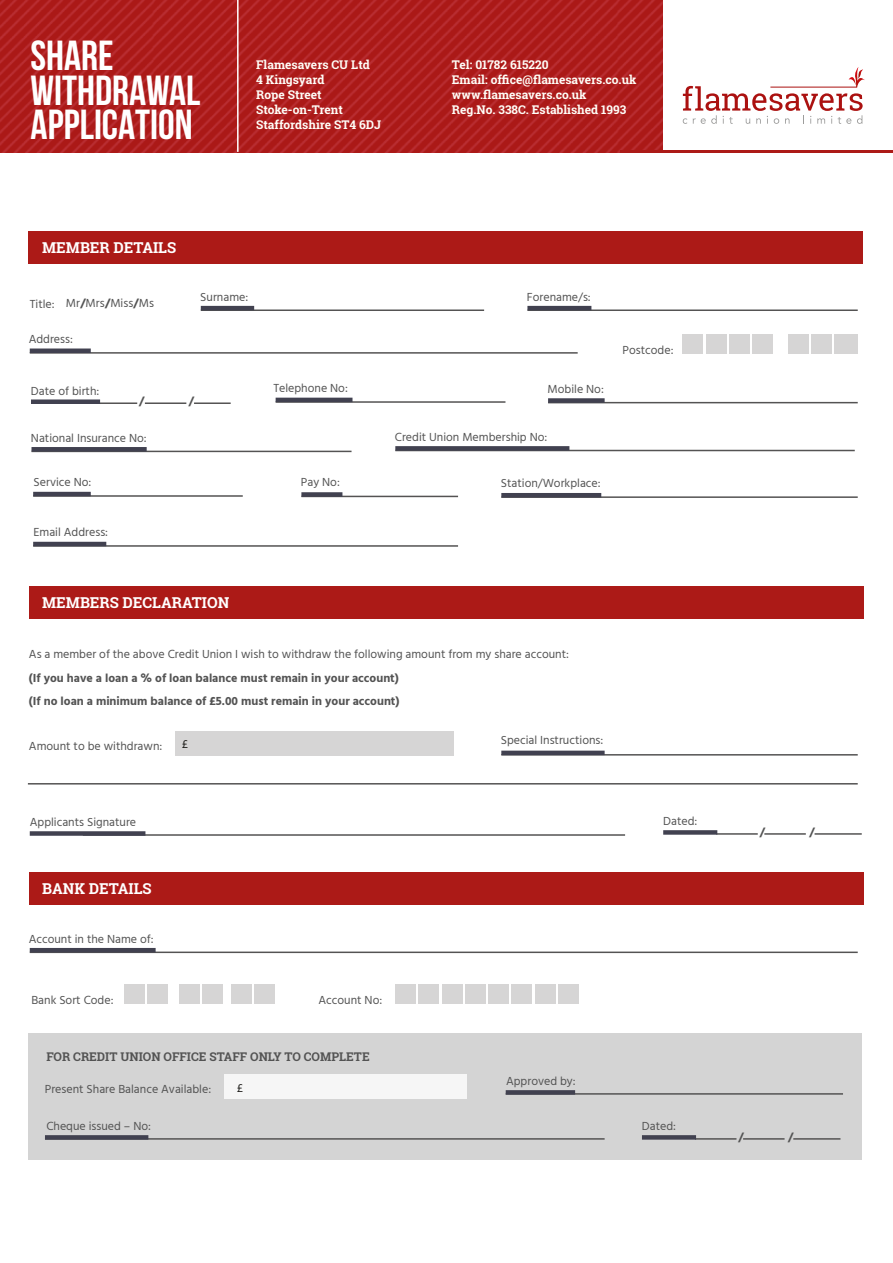
<style>
.page{position:relative;width:893px;height:1263px;background:#fff}
.page>*{position:absolute;margin:0;border:0;box-sizing:border-box;transform-origin:0 0}
.t1{font:700 42px/34.5px "Bebas Neue";color:#fff}
.t2{font:700 15px "Roboto Slab";color:#fff}
.t3{font:12px "Hind";color:#535353}
.t4{font:700 12px/15px "Roboto Slab";color:#fffef8}
.t5{font:700 12px/22.5px "Hind";color:#535353}
.t6{font:700 12px "Roboto Slab";color:#535353}
.t7{font:12px "Hind";color:#1b1a17}
.s1{font-weight:700}
</style>
<div class="page">
<img style="left:0;top:0;width:662px;height:152px">
<svg style="left:683px;top:67px;width:182px;height:57px"></svg>
<hr style="left:620px;top:151px;width:273px;height:2px;background:#ac1a17">
<hr style="left:237px;top:0;width:2px;height:152px;background:#fff">
<div style="left:29px;top:1033px;width:833px;height:127px;background:#d4d4d4"></div>
<div style="left:224px;top:1074px;width:243px;height:25px;background:#f6f6f6"></div>
<div style="left:683px;top:335px;width:20px;height:19px;background:#d6d5d5"></div>
<div style="left:729px;top:335px;width:20px;height:19px;background:#d6d5d5"></div>
<div style="left:811px;top:335px;width:21px;height:19px;background:#d6d5d5"></div>
<div style="left:706px;top:335px;width:20px;height:19px;background:#d6d5d5"></div>
<div style="left:788px;top:335px;width:21px;height:19px;background:#d6d5d5"></div>
<div style="left:752px;top:335px;width:21px;height:19px;background:#d6d5d5"></div>
<div style="left:835px;top:335px;width:23px;height:19px;background:#d6d5d5"></div>
<hr style="left:201px;top:309px;width:283px;height:2px;background:#545353">
<hr style="left:395px;top:450px;width:460px;height:1px;background:#545353">
<hr style="left:301px;top:496px;width:157px;height:1px;background:#545353">
<hr style="left:548px;top:402px;width:310px;height:1px;background:#545353">
<hr style="left:276px;top:401px;width:229px;height:2px;background:#545353">
<hr style="left:33px;top:495px;width:210px;height:2px;background:#545353">
<hr style="left:527px;top:309px;width:331px;height:2px;background:#545353">
<hr style="left:32px;top:451px;width:320px;height:1px;background:#545353">
<hr style="left:501px;top:496px;width:357px;height:2px;background:#545353">
<hr style="left:501px;top:754px;width:357px;height:1px;background:#545353">
<hr style="left:28px;top:783px;width:830px;height:1px;background:#545353">
<hr style="left:30px;top:352px;width:548px;height:2px;background:#545353">
<hr style="left:30px;top:951px;width:828px;height:2px;background:#545353">
<hr style="left:83px;top:834px;width:542px;height:2px;background:#545353">
<hr style="left:716px;top:833px;width:42px;height:2px;background:#545353">
<hr style="left:695px;top:1138px;width:41px;height:2px;background:#545353">
<hr style="left:764px;top:833px;width:42px;height:2px;background:#545353">
<hr style="left:743px;top:1138px;width:41px;height:2px;background:#545353">
<hr style="left:814px;top:833px;width:48px;height:2px;background:#545353">
<hr style="left:793px;top:1138px;width:47px;height:2px;background:#545353">
<div style="left:30px;top:831px;width:115px;height:5px;background:#414150"></div>
<div style="left:663px;top:830px;width:54px;height:5px;background:#414150"></div>
<div style="left:642px;top:1135px;width:54px;height:5px;background:#414150"></div>
<hr style="left:201px;top:306px;width:53px;height:4px;background:#414150">
<div style="left:395px;top:446px;width:174px;height:5px;background:#414150"></div>
<div style="left:301px;top:492px;width:41px;height:5px;background:#414150"></div>
<div style="left:548px;top:398px;width:57px;height:5px;background:#414150"></div>
<hr style="left:276px;top:398px;width:76px;height:4px;background:#414150">
<hr style="left:33px;top:492px;width:58px;height:4px;background:#414150">
<hr style="left:527px;top:306px;width:64px;height:4px;background:#414150">
<hr style="left:32px;top:447px;width:115px;height:4px;background:#414150">
<hr style="left:501px;top:493px;width:100px;height:4px;background:#414150">
<hr style="left:501px;top:751px;width:104px;height:4px;background:#414150">
<div style="left:30px;top:348px;width:61px;height:5px;background:#414150"></div>
<hr style="left:30px;top:948px;width:126px;height:4px;background:#414150">
<div style="left:29px;top:231px;width:834px;height:33px;background:#ac1a17"></div>
<div style="left:29px;top:586px;width:834px;height:33px;background:#ac1a17"></div>
<div style="left:29px;top:872px;width:834px;height:33px;background:#ac1a17"></div>
<hr style="left:96px;top:402px;width:41px;height:2px;background:#545353">
<hr style="left:145px;top:402px;width:41px;height:2px;background:#545353">
<hr style="left:194px;top:402px;width:37px;height:2px;background:#545353">
<div style="left:31px;top:399px;width:69px;height:5px;background:#414150"></div>
<div style="left:175px;top:731px;width:279px;height:24px;background:#d6d5d5"></div>
<hr style="left:506px;top:1093px;width:337px;height:2px;background:#545353">
<hr style="left:45px;top:1138px;width:560px;height:2px;background:#545353">
<div style="left:506px;top:1090px;width:69px;height:5px;background:#414150"></div>
<div style="left:45px;top:1135px;width:103px;height:5px;background:#414150"></div>
<div style="left:124px;top:984px;width:20px;height:20px;background:#d6d5d5"></div>
<div style="left:395px;top:984px;width:20px;height:20px;background:#d6d5d5"></div>
<div style="left:231px;top:984px;width:21px;height:20px;background:#d6d5d5"></div>
<div style="left:488px;top:984px;width:21px;height:20px;background:#d6d5d5"></div>
<div style="left:535px;top:984px;width:21px;height:20px;background:#d6d5d5"></div>
<div style="left:202px;top:984px;width:21px;height:20px;background:#d6d5d5"></div>
<div style="left:465px;top:984px;width:20px;height:20px;background:#d6d5d5"></div>
<div style="left:147px;top:984px;width:21px;height:20px;background:#d6d5d5"></div>
<div style="left:418px;top:984px;width:20px;height:20px;background:#d6d5d5"></div>
<div style="left:179px;top:984px;width:20px;height:20px;background:#d6d5d5"></div>
<div style="left:442px;top:984px;width:20px;height:20px;background:#d6d5d5"></div>
<div style="left:255px;top:984px;width:20px;height:20px;background:#d6d5d5"></div>
<div style="left:512px;top:984px;width:20px;height:20px;background:#d6d5d5"></div>
<div style="left:558px;top:984px;width:21px;height:20px;background:#d6d5d5"></div>
<hr style="left:33px;top:545px;width:425px;height:2px;background:#545353">
<hr style="left:33px;top:542px;width:73px;height:4px;background:#414150">
<h1 class="t1" style="left:31px;top:38px;width:171px">SHARE<br>WITHDRAWAL<br>APPLICATION</h1>
<p class="t4" style="left:256px;top:57px;width:126px">Flamesavers CU Ltd<br>4 Kingsyard<br>Rope Street<br>Stoke-on-Trent<br>Staffordshire ST4 6DJ</p>
<p class="t4" style="left:452px;top:57px;width:186px">Tel: 01782 615220<br>Email: office@flamesavers.co.uk www.flamesavers.co.uk<br>Reg.No. 338C. Established 1993</p>
<p class="t2" style="left:42px;top:237px;width:136px">MEMBER DETAILS</p>
<p class="t3" style="left:30px;top:296px;width:26px">Title:</p>
<p class="t3" style="left:66px;top:295px;width:90px">Mr<span class="s1">/</span>Mrs<span class="s1">/</span>Miss<span class="s1">/</span>Ms</p>
<p class="t3" style="left:29px;top:331px;width:46px">Address:</p>
<p class="t3" style="left:200px;top:289px;width:49px">Surname:</p>
<p class="t3" style="left:31px;top:383px;width:70px">Date of birth:</p>
<p class="t5" style="left:139px;top:390px;width:7px">/</p>
<p class="t5" style="left:188px;top:390px;width:7px">/</p>
<p class="t3" style="left:31px;top:430px;width:117px">National Insurance No:</p>
<p class="t3" style="left:34px;top:473px;width:59px">Service No:</p>
<p class="t3" style="left:34px;top:523px;width:76px">Email Address:</p>
<p class="t2" style="left:42px;top:592px;width:189px">MEMBERS DECLARATION</p>
<p class="t3" style="left:527px;top:289px;width:65px">Forename/s:</p>
<p class="t3" style="left:273px;top:380px;width:76px">Telephone No:</p>
<p class="t3" style="left:548px;top:381px;width:58px">Mobile No:</p>
<p class="t3" style="left:301px;top:474px;width:40px">Pay No:</p>
<p class="t3" style="left:395px;top:429px;width:154px">Credit Union Membership No:</p>
<p class="t3" style="left:501px;top:475px;width:101px">Station/Workplace:</p>
<p class="t3" style="left:623px;top:342px;width:52px">Postcode:</p>
<p class="t3" style="left:29px;top:646px;width:542px">As a member of the above Credit Union I wish to withdraw the following amount from my share account:</p>
<p class="t5" style="left:29px;top:667px;width:372px">(If you have a loan a % of loan balance must remain in your account) (If no loan a minimum balance of £5.00 must remain in your account)</p>
<p class="t3" style="left:29px;top:737px;width:135px">Amount to be withdrawn:</p>
<p class="t7" style="left:182px;top:736px;width:8px">£</p>
<p class="t3" style="left:501px;top:732px;width:104px">Special Instructions:</p>
<p class="t3" style="left:30px;top:814px;width:108px">Applicants Signature</p>
<p class="t3" style="left:663px;top:813px;width:36px">Dated:</p>
<p class="t2" style="left:42px;top:878px;width:111px">BANK DETAILS</p>
<p class="t3" style="left:29px;top:930px;width:126px">Account in the Name of:</p>
<p class="t3" style="left:31px;top:992px;width:84px">Bank Sort Code:</p>
<p class="t3" style="left:318px;top:992px;width:65px">Account No:</p>
<p class="t6" style="left:46px;top:1048px;width:325px">FOR CREDIT UNION OFFICE STAFF ONLY TO COMPLETE</p>
<p class="t3" style="left:45px;top:1081px;width:168px">Present Share Balance Available:</p>
<p class="t7" style="left:237px;top:1080px;width:8px">£</p>
<p class="t3" style="left:46px;top:1117px;width:106px">Cheque issued – No:</p>
<p class="t3" style="left:506px;top:1072px;width:71px">Approved by:</p>
<p class="t3" style="left:642px;top:1117px;width:36px">Dated:</p>
<p class="t5" style="left:759px;top:820px;width:7px">/</p>
<p class="t5" style="left:809px;top:820px;width:7px">/</p>
<p class="t5" style="left:738px;top:1125px;width:7px">/</p>
<p class="t5" style="left:788px;top:1125px;width:7px">/</p>
</div>
